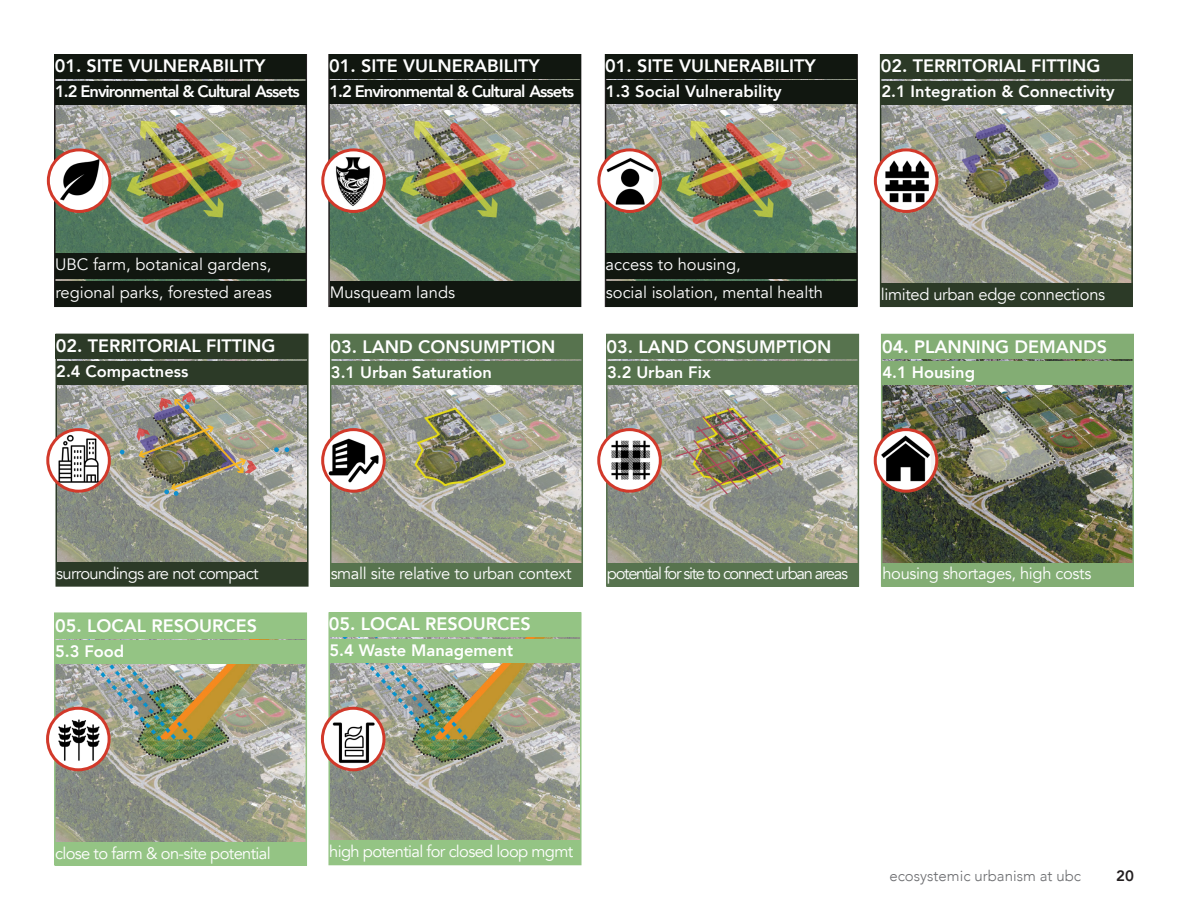
<style>
.page{position:relative;width:1188px;height:918px;background:#fff}
.page>*{position:absolute;margin:0;border:0;box-sizing:border-box;transform-origin:0 0}
.t1{font:800 18px "Avenir";color:#fff}
.t2{font:800 16.5px "Avenir";color:#fff}
.t3{font:16.5px "Avenir";color:#fff}
.t4{font:16.5px "Avenir";letter-spacing:-.02em;color:#fff}
.t5{font:16.5px "Avenir";letter-spacing:-.04em;color:#fff}
.t6{font:800 16.5px "Avenir";letter-spacing:-.06em;color:#fff}
.t7{font:16.5px "Avenir";letter-spacing:-.08em;color:#fff}
.t8{font:300 15px "Avenir";color:#6c6d70}
.t9{font:800 15px "Avenir";color:#231f20}
</style>
<div class="page">
<img style="left:883px;top:79px;width:247px;height:205px">
<img style="left:57px;top:79px;width:247px;height:202px">
<img style="left:884px;top:359px;width:247px;height:204px">
<div style="left:881px;top:334px;width:253px;height:253px;border:2px solid #83ad74"></div>
<img style="left:609px;top:359px;width:247px;height:204px">
<div style="left:606px;top:334px;width:253px;height:253px;border:2px solid #57734e"></div>
<img style="left:333px;top:359px;width:247px;height:204px">
<div style="left:330px;top:334px;width:253px;height:253px;border:2px solid #57734e"></div>
<img style="left:57px;top:639px;width:247px;height:203px">
<div style="left:54px;top:612px;width:253px;height:254px;border:2px solid #94c484"></div>
<img style="left:331px;top:79px;width:247px;height:202px">
<div style="left:328px;top:54px;width:253px;height:253px;border:2px solid #231f20"></div>
<img style="left:608px;top:79px;width:247px;height:202px">
<div style="left:55px;top:54px;width:251px;height:25px;background:#111710"></div>
<div style="left:55px;top:81px;width:252px;height:23px;background:#111710"></div>
<div style="left:55px;top:281px;width:251px;height:25px;background:#111710"></div>
<div style="left:55px;top:253px;width:251px;height:26px;background:#111710"></div>
<svg style="left:48px;top:150px;width:62px;height:61px"></svg>
<img style="left:54px;top:157px;width:49px;height:48px">
<div style="left:47px;top:148px;width:64px;height:65px;border:3px solid #d2392a;border-radius:50%"></div>
<div style="left:329px;top:54px;width:252px;height:25px;background:#111710"></div>
<div style="left:330px;top:281px;width:250px;height:25px;background:#111710"></div>
<svg style="left:323px;top:150px;width:61px;height:61px"></svg>
<img style="left:332px;top:153px;width:42px;height:56px">
<div style="left:321px;top:148px;width:65px;height:65px;border:3px solid #d2392a;border-radius:50%"></div>
<div style="left:605px;top:54px;width:252px;height:25px;background:#111710"></div>
<div style="left:606px;top:281px;width:251px;height:25px;background:#111710"></div>
<div style="left:606px;top:253px;width:251px;height:26px;background:#111710"></div>
<svg style="left:599px;top:150px;width:61px;height:61px"></svg>
<img style="left:600px;top:155px;width:58px;height:54px">
<div style="left:597px;top:148px;width:65px;height:65px;border:3px solid #d2392a;border-radius:50%"></div>
<div style="left:329px;top:81px;width:252px;height:23px;background:#111710"></div>
<div style="left:606px;top:81px;width:251px;height:23px;background:#111710"></div>
<div style="left:881px;top:54px;width:251px;height:25px;background:#2c3a27"></div>
<div style="left:881px;top:81px;width:252px;height:23px;background:#2c3a27"></div>
<img style="left:59px;top:359px;width:247px;height:203px">
<svg style="left:120px;top:450px;width:5px;height:4px"></svg>
<svg style="left:274px;top:447px;width:5px;height:5px"></svg>
<svg style="left:285px;top:447px;width:4px;height:5px"></svg>
<img style="left:137px;top:391px;width:120px;height:105px">
<div style="left:56px;top:334px;width:251px;height:25px;background:#2c3a27"></div>
<div style="left:56px;top:361px;width:252px;height:23px;background:#2c3a27"></div>
<div style="left:881px;top:284px;width:251px;height:23px;background:#2c3a27"></div>
<div style="left:56px;top:562px;width:252px;height:24px;background:#2c3a27"></div>
<svg style="left:875px;top:150px;width:62px;height:61px"></svg>
<img style="left:877px;top:154px;width:60px;height:53px">
<div style="left:874px;top:148px;width:64px;height:65px;border:3px solid #d2392a;border-radius:50%"></div>
<img style="left:49px;top:430px;width:60px;height:61px">
<div style="left:46px;top:428px;width:65px;height:65px;border:3px solid #d2392a;border-radius:50%"></div>
<div style="left:330px;top:335px;width:252px;height:24px;background:#57734e"></div>
<div style="left:331px;top:361px;width:252px;height:24px;background:#57734e"></div>
<div style="left:331px;top:563px;width:251px;height:23px;background:#57734e"></div>
<div style="left:607px;top:335px;width:251px;height:24px;background:#57734e"></div>
<div style="left:607px;top:361px;width:252px;height:24px;background:#57734e"></div>
<div style="left:607px;top:563px;width:252px;height:23px;background:#57734e"></div>
<div style="left:882px;top:335px;width:251px;height:24px;background:#83ad74"></div>
<div style="left:883px;top:361px;width:251px;height:24px;background:#83ad74"></div>
<div style="left:882px;top:563px;width:252px;height:23px;background:#83ad74"></div>
<img style="left:331px;top:637px;width:248px;height:204px">
<div style="left:328px;top:612px;width:254px;height:253px;border:2px solid #94c484"></div>
<div style="left:55px;top:614px;width:252px;height:25px;background:#94c484"></div>
<div style="left:55px;top:641px;width:252px;height:23px;background:#94c484"></div>
<div style="left:55px;top:842px;width:252px;height:23px;background:#94c484"></div>
<div style="left:329px;top:612px;width:251px;height:25px;background:#94c484"></div>
<div style="left:329px;top:639px;width:252px;height:23px;background:#94c484"></div>
<div style="left:329px;top:841px;width:252px;height:23px;background:#94c484"></div>
<svg style="left:323px;top:430px;width:61px;height:61px"></svg>
<img style="left:326px;top:434px;width:56px;height:52px">
<div style="left:321px;top:428px;width:65px;height:65px;border:3px solid #d2392a;border-radius:50%"></div>
<svg style="left:599px;top:430px;width:61px;height:61px"></svg>
<img style="left:603px;top:437px;width:52px;height:47px">
<div style="left:597px;top:428px;width:65px;height:65px;border:3px solid #d2392a;border-radius:50%"></div>
<svg style="left:875px;top:430px;width:62px;height:61px"></svg>
<img style="left:875px;top:430px;width:60px;height:56px">
<div style="left:874px;top:428px;width:64px;height:65px;border:3px solid #d2392a;border-radius:50%"></div>
<svg style="left:48px;top:708px;width:61px;height:62px"></svg>
<img style="left:55px;top:717px;width:49px;height:47px">
<div style="left:46px;top:707px;width:65px;height:64px;border:3px solid #d2392a;border-radius:50%"></div>
<svg style="left:322px;top:708px;width:62px;height:62px"></svg>
<img style="left:331px;top:720px;width:44px;height:45px">
<div style="left:321px;top:707px;width:64px;height:64px;border:3px solid #d2392a;border-radius:50%"></div>
<p class="t1" style="left:55px;top:54px;width:212px">01. SITE VULNERABILITY</p>
<p class="t6" style="left:55px;top:81px;width:246px">1.2 Environmental &amp; Cultural Assets</p>
<p class="t1" style="left:329px;top:54px;width:212px">01. SITE VULNERABILITY</p>
<p class="t1" style="left:605px;top:54px;width:212px">01. SITE VULNERABILITY</p>
<p class="t6" style="left:329px;top:81px;width:246px">1.2 Environmental &amp; Cultural Assets</p>
<p class="t2" style="left:606px;top:81px;width:177px">1.3 Social Vulnerability</p>
<p class="t1" style="left:881px;top:54px;width:221px">02. TERRITORIAL FITTING</p>
<p class="t2" style="left:881px;top:81px;width:235px">2.1 Integration &amp; Connectivity</p>
<p class="t3" style="left:55px;top:253px;width:218px">UBC farm, botanical gardens,</p>
<p class="t3" style="left:606px;top:253px;width:137px">access to housing,</p>
<p class="t3" style="left:55px;top:281px;width:218px">regional parks, forested areas</p>
<p class="t3" style="left:330px;top:281px;width:127px">Musqueam lands</p>
<p class="t3" style="left:606px;top:281px;width:219px">social isolation, mental health</p>
<p class="t4" style="left:881px;top:284px;width:226px">limited urban edge connections</p>
<p class="t1" style="left:56px;top:334px;width:221px">02. TERRITORIAL FITTING</p>
<p class="t2" style="left:56px;top:361px;width:134px">2.4 Compactness</p>
<p class="t1" style="left:330px;top:335px;width:226px">03. LAND CONSUMPTION</p>
<p class="t2" style="left:331px;top:361px;width:163px">3.1 Urban Saturation</p>
<p class="t1" style="left:607px;top:335px;width:226px">03. LAND CONSUMPTION</p>
<p class="t2" style="left:607px;top:361px;width:105px">3.2 Urban Fix</p>
<p class="t1" style="left:882px;top:335px;width:227px">04. PLANNING DEMANDS</p>
<p class="t2" style="left:883px;top:361px;width:94px">4.1 Housing</p>
<p class="t5" style="left:56px;top:562px;width:204px">surroundings are not compact</p>
<p class="t1" style="left:55px;top:614px;width:203px">05. LOCAL RESOURCES</p>
<p class="t2" style="left:55px;top:641px;width:71px">5.3 Food</p>
<p class="t4" style="left:331px;top:563px;width:242px">small site relative to urban context</p>
<p class="t1" style="left:329px;top:612px;width:203px">05. LOCAL RESOURCES</p>
<p class="t2" style="left:329px;top:639px;width:185px">5.4 Waste Management</p>
<p class="t7" style="left:607px;top:563px;width:243px">potential for site to connect urban areas</p>
<p class="t4" style="left:882px;top:563px;width:210px">housing shortages, high costs</p>
<p class="t5" style="left:55px;top:842px;width:217px">close to farm &amp; on-site potential</p>
<p class="t5" style="left:329px;top:841px;width:245px">high potential for closed loop mgmt</p>
<p class="t8" style="left:889px;top:866px;width:193px">ecosystemic urbanism at ubc</p>
<p class="t9" style="left:1116px;top:866px;width:19px">20</p>
</div>
